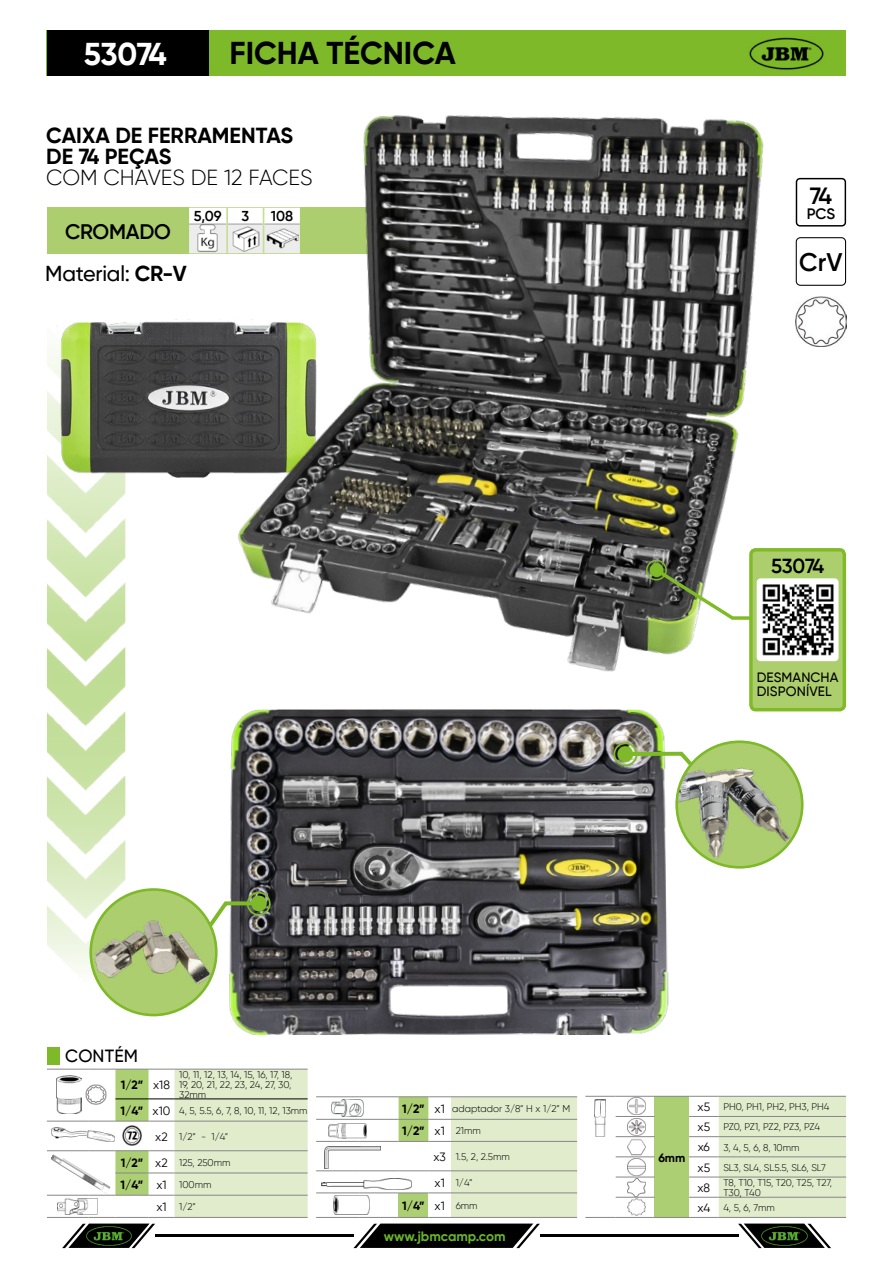
<style>
.page{position:relative;width:893px;height:1263px;background:#fff}
.page>*{position:absolute;margin:0;border:0;box-sizing:border-box;transform-origin:0 0}
.t1{font:700 31.5px "Gilroy";color:#000}
.t2{font:700 31.5px "Gilroy";letter-spacing:-.02em;color:#fff}
.t3{font:600 25.35px "Gilroy";color:#000}
.t4{font:600 23.4px "Gilroy";color:#000}
.t5{font:700 21.75px/21px "Gilroy";color:#000}
.t6{font:300 21.75px "Gilroy";color:#000}
.t7{font:500 21.6px "Gilroy";letter-spacing:-.01em;color:#000}
.t8{font:600 21px "Gilroy";letter-spacing:-.01em;color:#000}
.t9{font:600 20.25px "Gilroy";letter-spacing:-.02em;color:#000}
.t10{font:500 17.7px "Gilroy";letter-spacing:.01em;color:#000}
.t11{font:600 15px "Gilroy";color:#000}
.t12{font:600 14.4px "Gilroy";color:#000}
.t13{font:500 13.5px/13.5px "Gilroy";letter-spacing:.005em;color:#000}
.t14{font:700 13.5px "Gilroy";color:#69b42e}
.t15{font:700 12px/22.4px "Gilroy";color:#000}
.t16{font:12px "Gilroy";color:#000}
.t17{font:300 9.75px/9.8px "Gilroy";color:#000}
.s1{font-weight:700}
.s2{font-weight:400}
.s3{font-weight:700;font-size:12px}
.s4{font-weight:400;font-size:12px}
.s5{font-weight:300;font-size:9.75px}
</style>
<div class="page">
<hr style="left:155px;top:1234px;width:198px;height:3px;background:#000">
<hr style="left:540px;top:1234px;width:198px;height:3px;background:#000">
<svg style="left:738px;top:1223px;width:93px;height:25px"></svg>
<img style="left:760px;top:1225px;width:48px;height:21px">
<img style="left:47px;top:326px;width:78px;height:650px">
<img style="left:57px;top:321px;width:164px;height:158px">
<img style="left:221px;top:115px;width:543px;height:557px">
<svg style="left:47px;top:31px;width:799px;height:45px;background:#61901f"></svg>
<svg style="left:47px;top:207px;width:434px;height:47px;background:#99ac76"></svg>
<img style="left:194px;top:224px;width:28px;height:28px">
<img style="left:233px;top:225px;width:27px;height:27px">
<img style="left:266px;top:224px;width:32px;height:28px">
<div style="left:646px;top:560px;width:21px;height:20px;border:2px solid #7db928;border-radius:50%"></div>
<svg style="left:652px;top:565px;width:97px;height:56px"></svg>
<div style="left:650px;top:563px;width:13px;height:14px;background:#7fba27;border-radius:50%"></div>
<div style="left:751px;top:550px;width:93px;height:160px;background:#adce6d;border-radius:5px"></div>
<div style="left:749px;top:548px;width:97px;height:163px;border:3px solid #7fba27;border-radius:5px"></div>
<div style="left:796px;top:178px;width:50px;height:49px;border:1px solid #000;border-radius:4px"></div>
<div style="left:796px;top:237px;width:50px;height:49px;border:1px solid #000;border-radius:4px"></div>
<img style="left:748px;top:36px;width:77px;height:35px">
<img style="left:229px;top:709px;width:440px;height:326px">
<svg style="left:180px;top:890px;width:92px;height:76px"></svg>
<div style="left:91px;top:889px;width:125px;height:126px;background:#adce6f;border-radius:50%"></div>
<img style="left:94px;top:920px;width:117px;height:64px">
<div style="left:89px;top:888px;width:129px;height:128px;border:3px solid #7db928;border-radius:50%"></div>
<svg style="left:612px;top:740px;width:94px;height:41px"></svg>
<div style="left:677px;top:742px;width:125px;height:125px;background:#adce6f;border-radius:50%"></div>
<img style="left:677px;top:767px;width:114px;height:93px">
<div style="left:675px;top:740px;width:128px;height:129px;border:3px solid #7db928;border-radius:50%"></div>
<img style="left:757px;top:578px;width:82px;height:83px">
<svg style="left:47px;top:1047px;width:261px;height:201px"></svg>
<hr style="left:174px;top:1217px;width:134px;height:1px;background:#878787">
<img style="left:56px;top:1075px;width:25px;height:39px">
<img style="left:51px;top:1127px;width:64px;height:14px">
<img style="left:123px;top:1126px;width:19px;height:19px">
<img style="left:50px;top:1152px;width:61px;height:42px">
<img style="left:58px;top:1198px;width:40px;height:16px">
<img style="left:86px;top:1084px;width:20px;height:20px">
<div style="left:655px;top:1096px;width:34px;height:121px;background:#adcf74"></div>
<div style="left:719px;top:1097px;width:127px;height:120px;background:#e0eccb"></div>
<hr style="left:585px;top:1096px;width:31px;height:1px;background:#878787">
<hr style="left:616px;top:1096px;width:39px;height:1px;background:#878787">
<hr style="left:655px;top:1096px;width:34px;height:1px;background:#878787">
<hr style="left:689px;top:1096px;width:30px;height:1px;background:#878787">
<hr style="left:719px;top:1096px;width:127px;height:1px;background:#878787">
<hr style="left:616px;top:1136px;width:39px;height:1px;background:#878787">
<hr style="left:616px;top:1156px;width:39px;height:1px;background:#878787">
<hr style="left:616px;top:1177px;width:39px;height:1px;background:#878787">
<hr style="left:616px;top:1197px;width:39px;height:1px;background:#878787">
<hr style="left:616px;top:1116px;width:39px;height:1px;background:#878787">
<hr style="left:616px;top:1217px;width:39px;height:1px;background:#878787">
<hr style="left:655px;top:1217px;width:34px;height:1px;background:#878787">
<hr style="left:689px;top:1217px;width:30px;height:1px;background:#878787">
<hr style="left:719px;top:1217px;width:127px;height:1px;background:#878787">
<hr style="left:585px;top:1217px;width:31px;height:1px;background:#878787">
<hr style="left:689px;top:1136px;width:30px;height:1px;background:#878787">
<hr style="left:719px;top:1136px;width:127px;height:1px;background:#878787">
<hr style="left:689px;top:1156px;width:30px;height:1px;background:#878787">
<hr style="left:719px;top:1156px;width:127px;height:1px;background:#878787">
<hr style="left:689px;top:1177px;width:30px;height:1px;background:#878787">
<hr style="left:719px;top:1177px;width:127px;height:1px;background:#878787">
<hr style="left:689px;top:1197px;width:30px;height:1px;background:#878787">
<hr style="left:719px;top:1197px;width:127px;height:1px;background:#878787">
<hr style="left:689px;top:1116px;width:30px;height:1px;background:#878787">
<hr style="left:719px;top:1116px;width:127px;height:1px;background:#878787">
<img style="left:594px;top:1100px;width:11px;height:36px">
<img style="left:628px;top:1098px;width:17px;height:17px">
<img style="left:628px;top:1118px;width:17px;height:17px">
<img style="left:628px;top:1138px;width:17px;height:17px">
<img style="left:628px;top:1158px;width:17px;height:17px">
<img style="left:628px;top:1178px;width:17px;height:18px">
<img style="left:628px;top:1198px;width:17px;height:18px">
<hr style="left:316px;top:1141px;width:44px;height:1px;background:#878787">
<hr style="left:316px;top:1170px;width:44px;height:1px;background:#878787">
<hr style="left:316px;top:1193px;width:44px;height:1px;background:#878787">
<hr style="left:316px;top:1217px;width:44px;height:1px;background:#878787">
<hr style="left:316px;top:1119px;width:44px;height:1px;background:#878787">
<hr style="left:316px;top:1096px;width:44px;height:1px;background:#878787">
<svg style="left:353px;top:1096px;width:224px;height:152px"></svg>
<hr style="left:451px;top:1096px;width:126px;height:1px;background:#878787">
<img style="left:332px;top:1100px;width:31px;height:16px">
<img style="left:328px;top:1123px;width:38px;height:15px">
<img style="left:325px;top:1146px;width:56px;height:22px">
<img style="left:321px;top:1178px;width:90px;height:11px">
<img style="left:333px;top:1196px;width:36px;height:18px">
<img style="left:796px;top:296px;width:50px;height:50px">
<h1 class="t2" style="left:84px;top:34px;width:84px">53074</h1>
<h1 class="t1" style="left:229px;top:33px;width:228px">FICHA TÉCNICA</h1>
<h3 class="t5" style="left:46px;top:125px;width:249px">CAIXA DE FERRAMENTAS<br>DE 74 PEÇAS</h3>
<h3 class="t6" style="left:46px;top:164px;width:268px">COM CHAVES DE 12 FACES</h3>
<h3 class="t8" style="left:65px;top:218px;width:107px">CROMADO</h3>
<h3 class="t12" style="left:194px;top:207px;width:29px">5,09</h3>
<h3 class="t12" style="left:241px;top:207px;width:9px">3</h3>
<h3 class="t12" style="left:271px;top:207px;width:24px">108</h3>
<h3 class="t7" style="left:45px;top:260px;width:143px">Material: <span class="s1">CR-V</span></h3>
<h3 class="t4" style="left:810px;top:181px;width:24px">74</h3>
<h3 class="t11" style="left:807px;top:204px;width:30px">PCS</h3>
<h2 class="t3" style="left:799px;top:247px;width:45px">CrV</h2>
<h3 class="t9" style="left:771px;top:553px;width:55px">53074</h3>
<h3 class="t13" style="left:757px;top:671px;width:83px">DESMANCHA<br>DISPONÍVEL</h3>
<h3 class="t10" style="left:65px;top:1045px;width:74px">CONTÉM</h3>
<p class="t15" style="left:121px;top:1073px;width:51px">1/2” <span class="s2">x18</span></p>
<p class="t17" style="left:179px;top:1070px;width:115px;text-align:justify">10, 11, 12, 13, 14, 15, 16, 17, 18, 19, 20, 21, 22, 23, 24, 27, 30, 32mm</p>
<p class="t17" style="left:121px;top:1105px;width:188px"><span class="s3">1/4”</span> <span class="s4">x10</span> 4, 5, 5.5, 6, 7, 8, 10, 11, 12, 13mm</p>
<p class="t17" style="left:155px;top:1131px;width:74px"><span class="s4">x2</span> 1/2” - 1/4”</p>
<p class="t17" style="left:121px;top:1157px;width:111px"><span class="s3">1/2”</span> <span class="s4">x2</span> 125, 250mm</p>
<p class="t17" style="left:121px;top:1179px;width:92px"><span class="s3">1/4”</span> <span class="s4">x1</span> 100mm</p>
<p class="t17" style="left:156px;top:1202px;width:41px"><span class="s4">x1</span> 1/2”</p>
<p class="t15" style="left:402px;top:1097px;width:80px">1/2” <span class="s2">x1<br></span>1/2” <span class="s2">x1</span> <span class="s5">21mm</span></p>
<p class="t17" style="left:433px;top:1151px;width:78px"><span class="s4">x3</span> 1.5, 2, 2.5mm</p>
<p class="t17" style="left:435px;top:1177px;width:39px"><span class="s4">x1</span> 1/4”</p>
<p class="t15" style="left:402px;top:1194px;width:77px">1/4” <span class="s2">x1</span> <span class="s5">6mm</span></p>
<p class="t17" style="left:452px;top:1103px;width:120px">adaptador 3/8” H x 1/2” M</p>
<h3 class="t14" style="left:384px;top:1228px;width:123px">www.jbmcamp.com</h3>
<p class="t15" style="left:658px;top:1146px;width:29px">6mm</p>
<p class="t17" style="left:698px;top:1096px;width:133px;line-height:20.2px"><span class="s4">x5</span> PH0, PH1, PH2, PH3, PH4 <span class="s4">x5</span> PZ0, PZ1, PZ2, PZ3, PZ4 <span class="s4">x6</span> 3, 4, 5, 6, 8, 10mm<br><span class="s4">x5</span> SL3, SL4, SL5.5, SL6, SL7</p>
<p class="t16" style="left:697px;top:1180px;width:14px">x8</p>
<p class="t17" style="left:723px;top:1178px;width:110px">T8, T10, T15, T20, T25, T27,<br>T30, T40</p>
<p class="t17" style="left:697px;top:1203px;width:79px"><span class="s4">x4</span> 4, 5, 6, 7mm</p>
</div>
